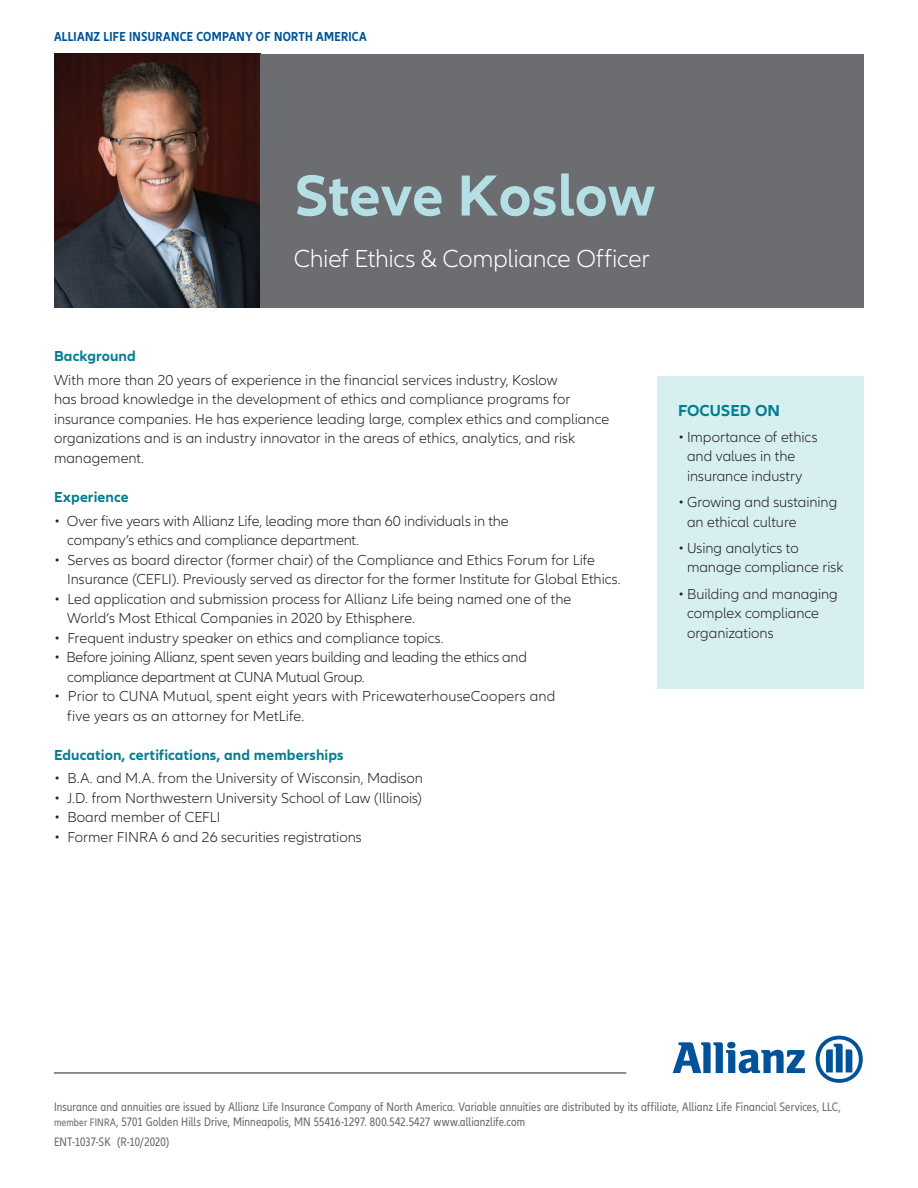
<style>
.page{position:relative;width:918px;height:1188px;background:#fff}
.page>*{position:absolute;margin:0;border:0;box-sizing:border-box;transform-origin:0 0}
.t1{font:700 60px "Allianz Neo";color:#b4e0e5}
.t2{font:300 25.5px "Allianz Neo";letter-spacing:-.015em;color:#fff}
.t3{font:700 16.5px "Allianz Neo";color:#007e90}
.t4{font:300 15px/19.5px "Allianz Neo";letter-spacing:-.005em;color:#231f20}
.t5{font:700 15px "Allianz Neo";letter-spacing:.005em;color:#007e90}
.t6{font:700 condensed 13.5px "Allianz Neo";letter-spacing:.02em;color:#015399}
.t7{font:condensed 12.75px/15px "Allianz Neo";letter-spacing:.01em;color:#6c6d70}
.s1{font-size:11.25px}
</style>
<div class="page">
<img style="left:54px;top:54px;width:206px;height:254px">
<div style="left:260px;top:54px;width:604px;height:254px;background:#6c6d70"></div>
<hr style="left:54px;top:1073px;width:572px;height:1px;background:#231f20">
<svg style="left:673px;top:1042px;width:132px;height:31px"></svg>
<svg style="left:816px;top:1036px;width:47px;height:47px"></svg>
<div style="left:658px;top:376px;width:206px;height:312px;background:#d7eff1"></div>
<p class="t6" style="left:54px;top:28px;width:314px">ALLIANZ LIFE INSURANCE COMPANY OF NORTH AMERICA</p>
<h1 class="t1" style="left:294px;top:161px;width:363px">Steve Koslow</h1>
<h2 class="t2" style="left:294px;top:244px;width:357px">Chief Ethics &amp; Compliance Officer</h2>
<p class="t5" style="left:54px;top:347px;width:83px">Background</p>
<p class="t4" style="left:54px;top:370px;width:557px">With more than 20 years of experience in the financial services industry, Koslow<br>has broad knowledge in the development of ethics and compliance programs for insurance companies. He has experience leading large, complex ethics and compliance organizations and is an industry innovator in the areas of ethics, analytics, and risk management.</p>
<p class="t5" style="left:54px;top:488px;width:76px">Experience</p>
<p class="t4" style="left:67px;top:511px;width:443px;text-indent:-13px">• Over five years with Allianz Life, leading more than 60 individuals in the company’s ethics and compliance department.</p>
<p class="t4" style="left:67px;top:550px;width:555px;text-indent:-13px">• Serves as board director (former chair) of the Compliance and Ethics Forum for Life<br>Insurance (CEFLI). Previously served as director for the former Institute for Global Ethics.</p>
<p class="t4" style="left:67px;top:589px;width:506px;text-indent:-13px">• Led application and submission process for Allianz Life being named one of the<br>World’s Most Ethical Companies in 2020 by Ethisphere.</p>
<p class="t4" style="left:54px;top:628px;width:391px">• Frequent industry speaker on ethics and compliance topics.</p>
<p class="t4" style="left:67px;top:648px;width:461px;text-indent:-13px">• Before joining Allianz, spent seven years building and leading the ethics and compliance department at CUNA Mutual Group.</p>
<p class="t4" style="left:67px;top:687px;width:490px;text-indent:-13px">• Prior to CUNA Mutual, spent eight years with PricewaterhouseCoopers and five years as an attorney for MetLife.</p>
<p class="t5" style="left:54px;top:746px;width:291px">Education, certifications, and memberships</p>
<p class="t4" style="left:54px;top:769px;width:371px">• B.A. and M.A. from the University of Wisconsin, Madison</p>
<p class="t4" style="left:54px;top:789px;width:370px">• J.D. from Northwestern University School of Law (Illinois)</p>
<p class="t4" style="left:54px;top:808px;width:168px">• Board member of CEFLI</p>
<p class="t4" style="left:54px;top:828px;width:309px">• Former FINRA 6 and 26 securities registrations</p>
<p class="t3" style="left:678px;top:400px;width:104px">FOCUSED ON</p>
<p class="t4" style="left:687px;top:428px;width:132px;text-indent:-9px">• Importance of ethics and values in the insurance industry</p>
<p class="t4" style="left:687px;top:493px;width:152px;text-indent:-9px">• Growing and sustaining an ethical culture</p>
<p class="t4" style="left:687px;top:539px;width:158px;text-indent:-9px">• Using analytics to manage compliance risk</p>
<p class="t4" style="left:687px;top:584px;width:152px;text-indent:-9px">• Building and managing complex compliance organizations</p>
<p class="t7" style="left:54px;top:1099px;width:788px">Insurance and annuities are issued by Allianz Life Insurance Company of North America. Variable annuities are distributed by its affiliate, Allianz Life Financial Services, LLC, <span class="s1">member FINRA</span>, 5701 Golden Hills Drive, Minneapolis, MN 55416-1297. 800.542.5427 www.allianzlife.com</p>
<p class="t7" style="left:54px;top:1134px;width:117px">ENT-1037-SK (R-10/2020)</p>
</div>
